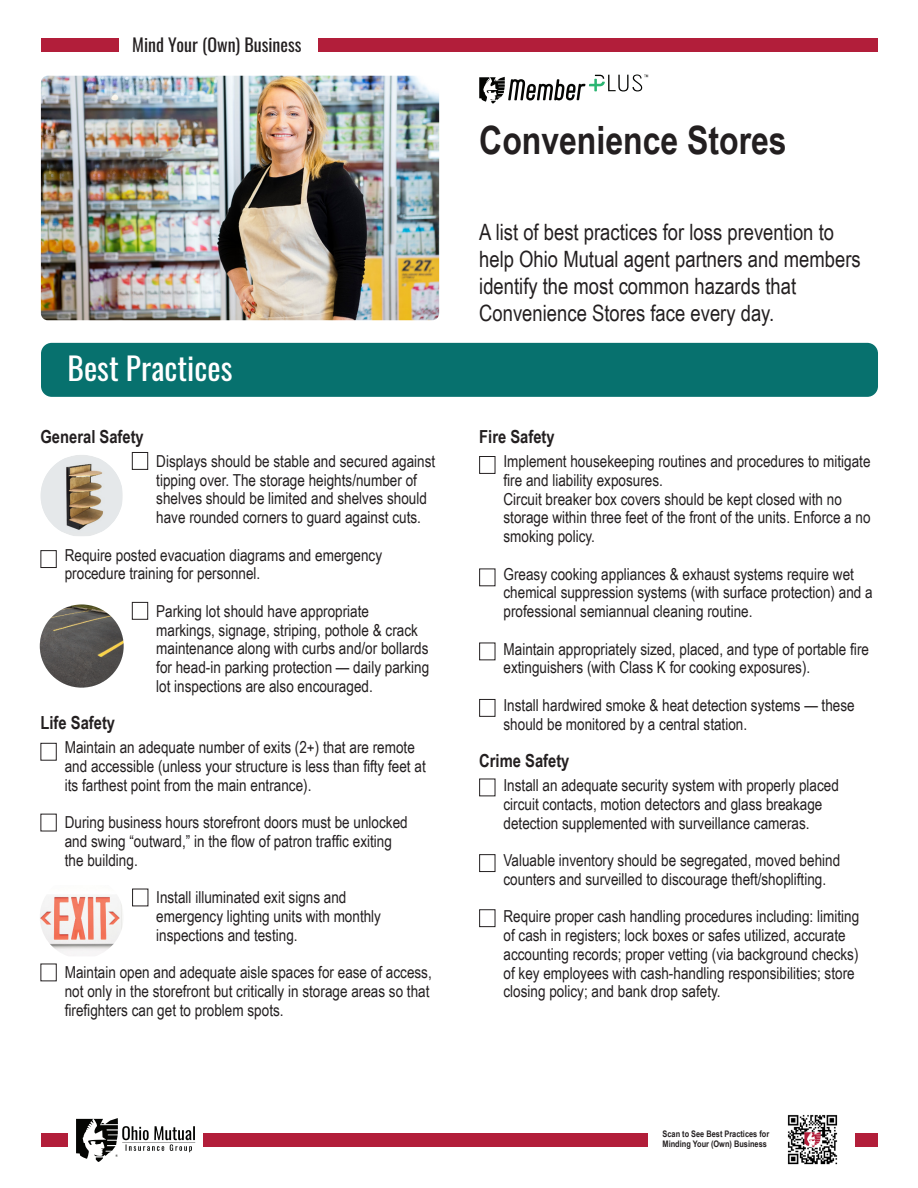
<style>
.page{position:relative;width:918px;height:1188px;background:#fff}
.page>*{position:absolute;margin:0;border:0;box-sizing:border-box;transform-origin:0 0}
.t1{font:700 39px "Arial Narrow";color:#231f20}
.t2{font:31.5px "Oswald";color:#fff}
.t3{font:22.5px/27px "Arial Narrow";color:#231f20}
.t4{font:700 18px "Arial Narrow";color:#231f20}
.t5{font:18px "Oswald";color:#231f20}
.Body_Type_Indent__22{font:16.5px/18.8px "Arial Narrow";color:#231f20}
.t6{font:700 9px/10.5px "Arial Narrow";color:#231f20}
</style>
<div class="page">
<div style="left:41px;top:38px;width:837px;height:14px;background:#b21e3a"></div>
<div style="left:41px;top:343px;width:837px;height:54px;background:#07716e;border-radius:11px"></div>
<div style="left:119px;top:30px;width:199px;height:26px;background:#fff"></div>
<div style="left:41px;top:1133px;width:837px;height:13px;background:#b21e3a"></div>
<div style="left:68px;top:1126px;width:134px;height:35px;background:#fff"></div>
<svg style="left:76px;top:1118px;width:119px;height:44px"></svg>
<svg style="left:479px;top:75px;width:169px;height:29px"></svg>
<div style="left:648px;top:1115px;width:206px;height:42px;background:#fff"></div>
<img style="left:787px;top:1114px;width:51px;height:51px">
<img style="left:41px;top:76px;width:398px;height:244px">
<svg style="left:41px;top:455px;width:82px;height:81px"></svg>
<img style="left:44px;top:458px;width:22px;height:21px">
<img style="left:40px;top:895px;width:83px;height:61px">
<img style="left:40px;top:604px;width:84px;height:84px;border-radius:42px">
<div style="left:132px;top:452px;width:16px;height:18px;border:1px solid #231f20"></div>
<div style="left:40px;top:550px;width:17px;height:18px;border:1px solid #231f20"></div>
<div style="left:132px;top:602px;width:16px;height:18px;border:1px solid #231f20"></div>
<div style="left:40px;top:743px;width:17px;height:18px;border:1px solid #231f20"></div>
<div style="left:40px;top:814px;width:17px;height:17px;border:1px solid #231f20"></div>
<div style="left:132px;top:889px;width:16px;height:17px;border:1px solid #231f20"></div>
<div style="left:479px;top:909px;width:16px;height:18px;border:1px solid #231f20"></div>
<div style="left:40px;top:964px;width:17px;height:17px;border:1px solid #231f20"></div>
<div style="left:479px;top:456px;width:16px;height:18px;border:1px solid #231f20"></div>
<div style="left:479px;top:569px;width:16px;height:17px;border:1px solid #231f20"></div>
<div style="left:479px;top:643px;width:16px;height:17px;border:1px solid #231f20"></div>
<div style="left:479px;top:699px;width:16px;height:18px;border:1px solid #231f20"></div>
<div style="left:479px;top:779px;width:16px;height:17px;border:1px solid #231f20"></div>
<div style="left:479px;top:854px;width:16px;height:18px;border:1px solid #231f20"></div>
<p class="t5" style="left:132px;top:28px;width:171px">Mind Your (Own) Business</p>
<h2 class="t2" style="left:68px;top:340px;width:166px">Best Practices</h2>
<p class="t4" style="left:40px;top:423px;width:105px">General Safety</p>
<p class="Body_Type_Indent__22" style="left:156px;top:451px;width:281px">Displays should be stable and secured against tipping over. The storage heights/number of shelves should be limited and shelves should have rounded corners to guard against cuts.</p>
<p class="Body_Type_Indent__22" style="left:65px;top:545px;width:319px">Require posted evacuation diagrams and emergency procedure training for personnel.</p>
<p class="Body_Type_Indent__22" style="left:156px;top:601px;width:214px">Parking lot should have appropriate</p>
<p class="Body_Type_Indent__22" style="left:156px;top:620px;width:274px">markings, signage, striping, pothole &amp; crack maintenance along with curbs and/or bollards for head-in parking protection — daily parking lot inspections are also encouraged.</p>
<p class="t4" style="left:40px;top:709px;width:76px">Life Safety</p>
<p class="Body_Type_Indent__22" style="left:65px;top:737px;width:362px">Maintain an adequate number of exits (2+) that are remote and accessible (unless your structure is less than fifty feet at its farthest point from the main entrance).</p>
<p class="Body_Type_Indent__22" style="left:65px;top:812px;width:344px">During business hours storefront doors must be unlocked</p>
<p class="Body_Type_Indent__22" style="left:65px;top:831px;width:329px">and swing “outward,” in the flow of patron traffic exiting</p>
<p class="Body_Type_Indent__22" style="left:65px;top:850px;width:74px">the building.</p>
<p class="Body_Type_Indent__22" style="left:156px;top:887px;width:192px">Install illuminated exit signs and</p>
<p class="Body_Type_Indent__22" style="left:156px;top:906px;width:226px">emergency lighting units with monthly inspections and testing.</p>
<p class="Body_Type_Indent__22" style="left:65px;top:962px;width:369px">Maintain open and adequate aisle spaces for ease of access, not only in the storefront but critically in storage areas so that firefighters can get to problem spots.</p>
<p class="t1" style="left:479px;top:111px;width:309px">Convenience Stores</p>
<p class="t3" style="left:479px;top:218px;width:383px">A list of best practices for loss prevention to help Ohio Mutual agent partners and members identify the most common hazards that Convenience Stores face every day.</p>
<p class="t4" style="left:479px;top:423px;width:77px">Fire Safety</p>
<p class="Body_Type_Indent__22" style="left:504px;top:451px;width:369px">Implement housekeeping routines and procedures to mitigate fire and liability exposures.</p>
<p class="Body_Type_Indent__22" style="left:504px;top:489px;width:369px">Circuit breaker box covers should be kept closed with no storage within three feet of the front of the units. Enforce a no smoking policy.</p>
<p class="Body_Type_Indent__22" style="left:504px;top:564px;width:371px">Greasy cooking appliances &amp; exhaust systems require wet chemical suppression systems (with surface protection) and a professional semiannual cleaning routine.</p>
<p class="Body_Type_Indent__22" style="left:504px;top:639px;width:367px">Maintain appropriately sized, placed, and type of portable fire extinguishers (with Class K for cooking exposures).</p>
<p class="Body_Type_Indent__22" style="left:504px;top:695px;width:353px">Install hardwired smoke &amp; heat detection systems — these should be monitored by a central station.</p>
<p class="t4" style="left:479px;top:747px;width:92px">Crime Safety</p>
<p class="Body_Type_Indent__22" style="left:504px;top:775px;width:337px">Install an adequate security system with properly placed circuit contacts, motion detectors and glass breakage detection supplemented with surveillance cameras.</p>
<p class="Body_Type_Indent__22" style="left:504px;top:850px;width:338px">Valuable inventory should be segregated, moved behind counters and surveilled to discourage theft/shoplifting.</p>
<p class="Body_Type_Indent__22" style="left:504px;top:906px;width:357px">Require proper cash handling procedures including: limiting of cash in registers; lock boxes or safes utilized, accurate accounting records; proper vetting (via background checks) of key employees with cash-handling responsibilities; store closing policy; and bank drop safety.</p>
<p class="t6" style="left:663px;top:1128px;width:108px">Scan to See Best Practices for<br>Minding Your (Own) Business</p>
</div>
